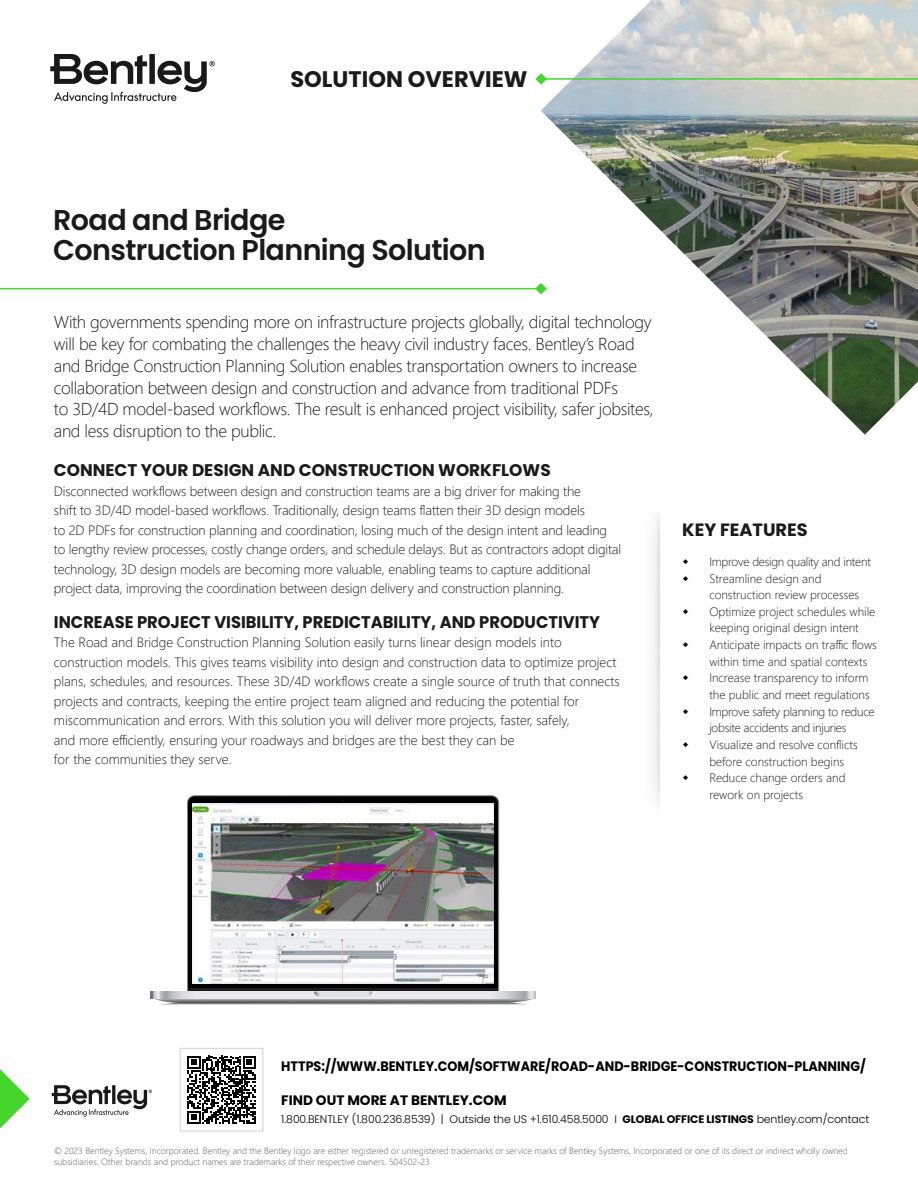
<style>
.page{position:relative;width:918px;height:1188px;background:#fff}
.page>*{position:absolute;margin:0;border:0;box-sizing:border-box;transform-origin:0 0}
.t1{font:600 28.65px/30.2px "Poppins";letter-spacing:-.02em;color:#1a1a1a}
.t2{font:700 22.5px "Poppins";color:#1a1a1a}
.t3{font:700 17.85px "Poppins";color:#1a1a1a}
.t4{font:300 17.25px/21.8px "Segoe UI";letter-spacing:-.02em;color:#1a1a1a}
.t5{font:700 16.8px "Poppins";color:#1a1a1a;scale:.96 1}
.t6{font:700 16.8px "Poppins";color:#1a1a1a}
.t7{font:700 13.65px "Poppins";color:#000;scale:.93 1}
.t8{font:700 13.65px "Poppins";color:#000}
.t9{font:300 13.5px/19.5px "Segoe UI";letter-spacing:-.01em;color:#1a1a1a}
.t10{font:300 12.15px/16.6px "Segoe UI";color:#1a1a1a}
.t11{font:300 10.95px "Poppins";letter-spacing:-.01em;color:#000}
.t12{font:300 9px/10.8px "Segoe UI";color:#58595b}
.s1{font-weight:700}
</style>
<div class="page">
<svg style="left:50px;top:54px;width:165px;height:50px"></svg>
<img style="left:541px;top:0;width:377px;height:435px">
<hr style="left:0;top:288px;width:545px;height:1px;background:#44d62c">
<svg style="left:535px;top:283px;width:12px;height:11px"></svg>
<svg style="left:188px;top:796px;width:310px;height:192px;background:#030303"></svg>
<svg style="left:151px;top:988px;width:384px;height:17px;background:#ababad"></svg>
<img style="left:192px;top:803px;width:302px;height:181px">
<hr style="left:537px;top:78px;width:381px;height:2px;background:#44d62c">
<svg style="left:535px;top:73px;width:12px;height:12px"></svg>
<svg style="left:0;top:1069px;width:30px;height:59px"></svg>
<svg style="left:52px;top:1085px;width:100px;height:32px"></svg>
<svg style="left:188px;top:1056px;width:68px;height:68px"></svg>
<div style="left:180px;top:1048px;width:83px;height:83px;border:1px solid #d1d3d4"></div>
<h2 class="t2" style="left:290px;top:66px;width:239px">SOLUTION OVERVIEW</h2>
<h1 class="t1" style="left:53px;top:205px;width:434px">Road and Bridge<br>Construction Planning Solution</h1>
<p class="t4" style="left:54px;top:310px;width:601px">With governments spending more on infrastructure projects globally, digital technology will be key for combating the challenges the heavy civil industry faces. Bentley’s Road and Bridge Construction Planning Solution enables transportation owners to increase collaboration between design and construction and advance from traditional PDFs<br>to 3D/4D model-based workflows. The result is enhanced project visibility, safer jobsites, and less disruption to the public.</p>
<p class="t6" style="left:54px;top:461px;width:498px">CONNECT YOUR DESIGN AND CONSTRUCTION WORKFLOWS</p>
<p class="t9" style="left:54px;top:480px;width:569px">Disconnected workflows between design and construction teams are a big driver for making the<br>shift to 3D/4D model-based workflows. Traditionally, design teams flatten their 3D design models<br>to 2D PDFs for construction planning and coordination, losing much of the design intent and leading to lengthy review processes, costly change orders, and schedule delays. But as contractors adopt digital technology, 3D design models are becoming more valuable, enabling teams to capture additional project data, improving the coordination between design delivery and construction planning.</p>
<p class="t5" style="left:54px;top:612px;width:571px">INCREASE PROJECT VISIBILITY, PREDICTABILITY, AND PRODUCTIVITY</p>
<p class="t9" style="left:54px;top:631px;width:567px">The Road and Bridge Construction Planning Solution easily turns linear design models into construction models. This gives teams visibility into design and construction data to optimize project plans, schedules, and resources. These 3D/4D workflows create a single source of truth that connects projects and contracts, keeping the entire project team aligned and reducing the potential for miscommunication and errors. With this solution you will deliver more projects, faster, safely,<br>and more efficiently, ensuring your roadways and bridges are the best they can be<br>for the communities they serve.</p>
<h3 class="t3" style="left:682px;top:519px;width:127px">KEY FEATURES</h3>
<p class="t10" style="left:709px;top:552px;width:169px">Improve design quality and intent<br>Streamline design and construction review processes<br>Optimize project schedules while keeping original design intent<br>Anticipate impacts on traffic flows within time and spatial contexts<br>Increase transparency to inform the public and meet regulations<br>Improve safety planning to reduce jobsite accidents and injuries<br>Visualize and resolve conflicts before construction begins<br>Reduce change orders and rework on projects</p>
<p class="t7" style="left:281px;top:1058px;width:630px">HTTPS://WWW.BENTLEY.COM/SOFTWARE/ROAD-AND-BRIDGE-CONSTRUCTION-PLANNING/</p>
<p class="t8" style="left:281px;top:1093px;width:227px">FIND OUT MORE AT BENTLEY.COM</p>
<p class="t11" style="left:281px;top:1112px;width:590px">1.800.BENTLEY (1.800.236.8539) | Outside the US +1.610.458.5000 I <span class="s1">GLOBAL OFFICE LISTINGS</span> bentley.com/contact</p>
<p class="t12" style="left:54px;top:1145px;width:795px">© 2023 Bentley Systems, Incorporated. Bentley and the Bentley logo are either registered or unregistered trademarks or service marks of Bentley Systems, Incorporated or one of its direct or indirect wholly owned subsidiaries. Other brands and product names are trademarks of their respective owners. 504502-23</p>
</div>
